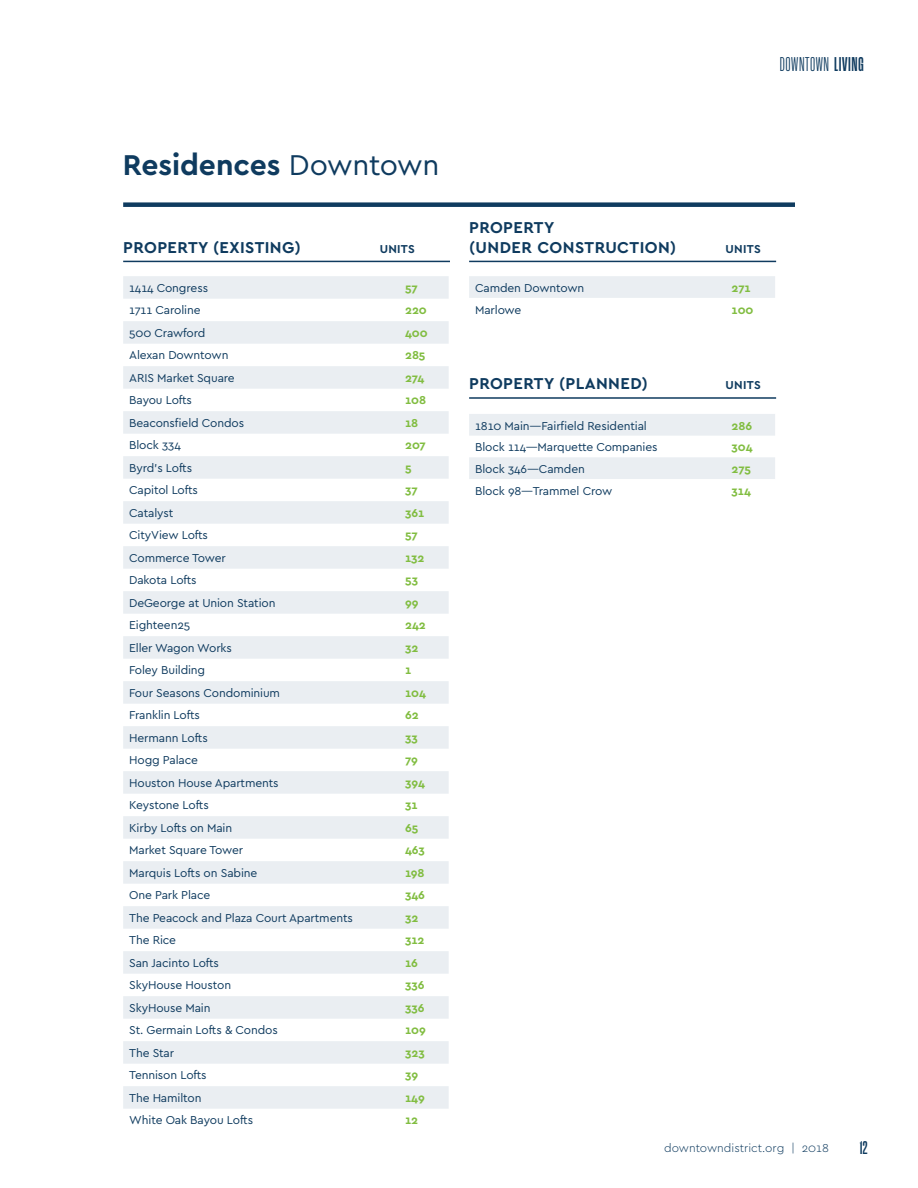
<style>
.page{position:relative;width:918px;height:1188px;background:#fff}
.page>*{position:absolute;margin:0;border:0;box-sizing:border-box;transform-origin:0 0}
.t1{font:700 30px "Cera";color:#0f3b5f}
.t2{font:19.5px "Action Cond Regular Grade 1";letter-spacing:.025em;color:#0f3b5f}
.t3{font:18px "Action Cond Bold Grade 1";color:#0f3b5f}
.t4{font:700 16.5px/19.5px "Cera";letter-spacing:.025em;color:#0f3b5f}
.t5{font:12px "Cera";letter-spacing:-.01em;color:#0f3b5f}
.t6{font:700 12px "Cera";letter-spacing:-.01em;color:#81bd41}
.t7{font:300 12px "Cera";color:#0f3b5f}
.t8{font:700 12px "Cera";letter-spacing:.025em;color:#0f3b5f}
.s1{font-weight:400}
.s2{font-family:"Action Cond Bold Grade 1"}
</style>
<div class="page">
<div style="left:123px;top:202px;width:672px;height:5px;background:#0f3b5f"></div>
<hr style="left:469px;top:261px;width:307px;height:1px;background:#0f3b5f">
<hr style="left:469px;top:397px;width:307px;height:2px;background:#0f3b5f">
<hr style="left:123px;top:261px;width:327px;height:1px;background:#0f3b5f">
<svg style="left:123px;top:276px;width:326px;height:833px;fill:#eef2f5"></svg>
<div style="left:469px;top:276px;width:306px;height:22px;background:#eaeef2"></div>
<svg style="left:469px;top:414px;width:306px;height:65px"></svg>
<h1 class="t1" style="left:123px;top:145px;width:318px">Residences <span class="s1">Downtown</span></h1>
<h3 class="t4" style="left:123px;top:237px;width:179px">PROPERTY (EXISTING)</h3>
<p class="t5" style="left:129px;top:280px;width:80px">1414 Congress</p>
<p class="t6" style="left:405px;top:280px;width:14px">57</p>
<p class="t5" style="left:129px;top:302px;width:73px">1711 Caroline</p>
<p class="t6" style="left:405px;top:302px;width:23px">220</p>
<p class="t5" style="left:129px;top:325px;width:78px">500 Crawford</p>
<p class="t6" style="left:405px;top:325px;width:24px">400</p>
<p class="t5" style="left:129px;top:347px;width:101px">Alexan Downtown</p>
<p class="t6" style="left:405px;top:347px;width:22px">285</p>
<p class="t5" style="left:129px;top:370px;width:107px">ARIS Market Square</p>
<p class="t6" style="left:405px;top:370px;width:21px">274</p>
<p class="t5" style="left:129px;top:392px;width:64px">Bayou Lofts</p>
<p class="t6" style="left:405px;top:392px;width:22px">108</p>
<p class="t5" style="left:129px;top:415px;width:117px">Beaconsfield Condos</p>
<p class="t6" style="left:405px;top:415px;width:15px">18</p>
<p class="t5" style="left:129px;top:437px;width:53px">Block 334</p>
<p class="t6" style="left:405px;top:437px;width:22px">207</p>
<p class="t5" style="left:129px;top:460px;width:65px">Byrd’s Lofts</p>
<p class="t6" style="left:405px;top:460px;width:8px">5</p>
<p class="t5" style="left:129px;top:482px;width:70px">Capitol Lofts</p>
<p class="t6" style="left:405px;top:482px;width:14px">37</p>
<p class="t5" style="left:129px;top:505px;width:46px">Catalyst</p>
<p class="t6" style="left:405px;top:505px;width:21px">361</p>
<p class="t5" style="left:129px;top:527px;width:80px">CityView Lofts</p>
<p class="t6" style="left:405px;top:527px;width:14px">57</p>
<p class="t5" style="left:129px;top:550px;width:98px">Commerce Tower</p>
<p class="t6" style="left:405px;top:550px;width:21px">132</p>
<p class="t5" style="left:129px;top:572px;width:69px">Dakota Lofts</p>
<p class="t6" style="left:405px;top:572px;width:14px">53</p>
<p class="t5" style="left:129px;top:595px;width:148px">DeGeorge at Union Station</p>
<p class="t6" style="left:405px;top:595px;width:15px">99</p>
<p class="t5" style="left:129px;top:617px;width:63px">Eighteen25</p>
<p class="t6" style="left:405px;top:617px;width:22px">242</p>
<p class="t5" style="left:129px;top:640px;width:104px">Eller Wagon Works</p>
<p class="t6" style="left:405px;top:640px;width:15px">32</p>
<p class="t5" style="left:129px;top:662px;width:78px">Foley Building</p>
<p class="t6" style="left:405px;top:662px;width:8px">1</p>
<p class="t5" style="left:129px;top:685px;width:152px">Four Seasons Condominium</p>
<p class="t6" style="left:405px;top:685px;width:22px">104</p>
<p class="t5" style="left:129px;top:707px;width:72px">Franklin Lofts</p>
<p class="t6" style="left:405px;top:707px;width:15px">62</p>
<p class="t5" style="left:129px;top:730px;width:80px">Hermann Lofts</p>
<p class="t6" style="left:405px;top:730px;width:14px">33</p>
<p class="t5" style="left:129px;top:752px;width:70px">Hogg Palace</p>
<p class="t6" style="left:405px;top:752px;width:14px">79</p>
<p class="t5" style="left:129px;top:775px;width:151px">Houston House Apartments</p>
<p class="t6" style="left:405px;top:775px;width:21px">394</p>
<p class="t5" style="left:129px;top:797px;width:81px">Keystone Lofts</p>
<p class="t6" style="left:405px;top:797px;width:14px">31</p>
<p class="t5" style="left:129px;top:820px;width:105px">Kirby Lofts on Main</p>
<p class="t6" style="left:405px;top:820px;width:15px">65</p>
<p class="t5" style="left:129px;top:842px;width:115px">Market Square Tower</p>
<p class="t6" style="left:405px;top:842px;width:21px">463</p>
<p class="t5" style="left:129px;top:865px;width:130px">Marquis Lofts on Sabine</p>
<p class="t6" style="left:405px;top:865px;width:21px">198</p>
<p class="t5" style="left:129px;top:887px;width:83px">One Park Place</p>
<p class="t6" style="left:405px;top:887px;width:21px">346</p>
<p class="t5" style="left:129px;top:910px;width:225px">The Peacock and Plaza Court Apartments</p>
<p class="t6" style="left:405px;top:910px;width:15px">32</p>
<p class="t5" style="left:129px;top:932px;width:48px">The Rice</p>
<p class="t6" style="left:405px;top:932px;width:21px">312</p>
<p class="t5" style="left:129px;top:955px;width:91px">San Jacinto Lofts</p>
<p class="t6" style="left:405px;top:955px;width:14px">16</p>
<p class="t5" style="left:129px;top:977px;width:104px">SkyHouse Houston</p>
<p class="t6" style="left:405px;top:977px;width:21px">336</p>
<p class="t5" style="left:129px;top:1000px;width:83px">SkyHouse Main</p>
<p class="t6" style="left:405px;top:1000px;width:21px">336</p>
<p class="t5" style="left:129px;top:1022px;width:150px">St. Germain Lofts &amp; Condos</p>
<p class="t6" style="left:405px;top:1022px;width:22px">109</p>
<p class="t5" style="left:129px;top:1045px;width:47px">The Star</p>
<p class="t6" style="left:405px;top:1045px;width:21px">323</p>
<p class="t5" style="left:129px;top:1067px;width:79px">Tennison Lofts</p>
<p class="t6" style="left:405px;top:1067px;width:15px">39</p>
<p class="t5" style="left:129px;top:1090px;width:74px">The Hamilton</p>
<p class="t6" style="left:405px;top:1090px;width:21px">149</p>
<p class="t5" style="left:129px;top:1112px;width:126px">White Oak Bayou Lofts</p>
<p class="t6" style="left:405px;top:1112px;width:15px">12</p>
<p class="t8" style="left:380px;top:241px;width:37px">UNITS</p>
<h2 class="t2" style="left:780px;top:54px;width:86px">DOWNTOWN <span class="s2">LIVING</span></h2>
<h3 class="t4" style="left:469px;top:217px;width:209px">PROPERTY<br>(UNDER CONSTRUCTION)</h3>
<p class="t8" style="left:726px;top:241px;width:37px">UNITS</p>
<p class="t5" style="left:475px;top:280px;width:111px">Camden Downtown</p>
<p class="t6" style="left:732px;top:280px;width:21px">271</p>
<p class="t5" style="left:475px;top:302px;width:48px">Marlowe</p>
<p class="t6" style="left:732px;top:302px;width:23px">100</p>
<h3 class="t4" style="left:469px;top:373px;width:180px">PROPERTY (PLANNED)</h3>
<p class="t8" style="left:726px;top:377px;width:37px">UNITS</p>
<p class="t5" style="left:475px;top:418px;width:173px">1810 Main—Fairfield Residential</p>
<p class="t6" style="left:732px;top:418px;width:22px">286</p>
<p class="t5" style="left:475px;top:439px;width:184px">Block 114—Marquette Companies</p>
<p class="t6" style="left:732px;top:439px;width:23px">304</p>
<p class="t5" style="left:475px;top:461px;width:111px">Block 346—Camden</p>
<p class="t6" style="left:732px;top:461px;width:21px">275</p>
<p class="t5" style="left:475px;top:483px;width:139px">Block 98—Trammel Crow</p>
<p class="t6" style="left:732px;top:483px;width:21px">314</p>
<p class="t7" style="left:664px;top:1140px;width:166px">downtowndistrict.org | 2018</p>
<h3 class="t3" style="left:860px;top:1138px;width:10px">12</h3>
</div>
